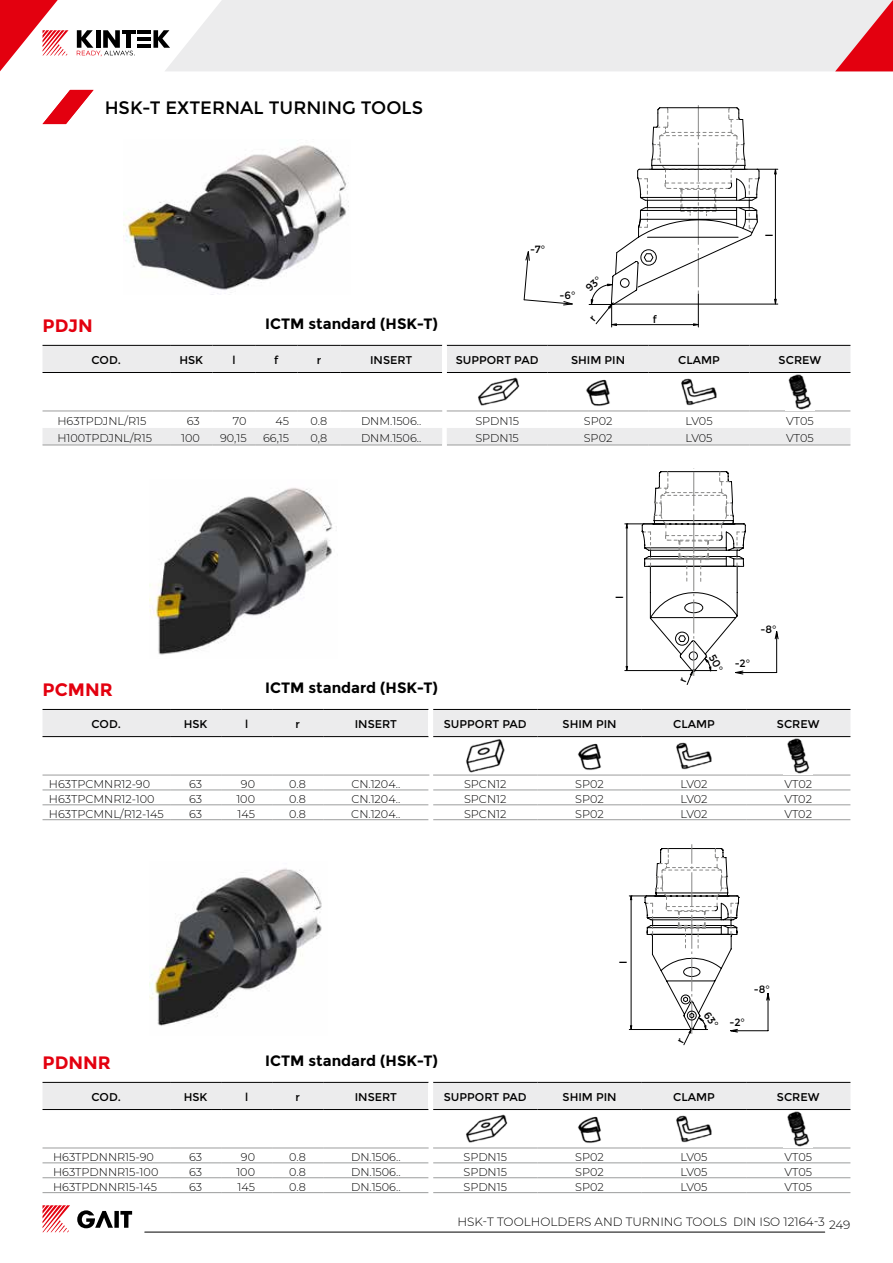
<style>
.page{position:relative;width:893px;height:1263px;background:#fff}
.page>*{position:absolute;margin:0;border:0;box-sizing:border-box;transform-origin:0 0}
.t1{font:18px "Montserrat";color:#000}
.t2{font:700 18px "Montserrat";color:#e3000f}
.t3{font:700 15px "Montserrat";color:#000}
.t4{font:300 12px "Montserrat";color:#000}
.t5{font:300 11.25px "Montserrat";color:#000}
.t6{font:11.25px "Montserrat";color:#000}
.t7{font:10.5px "Montserrat";color:#000}
</style>
<div class="page">
<div style="left:165px;top:0;width:670px;height:71px;background:#ececed"></div>
<svg style="left:835px;top:0;width:58px;height:71px;background:#e7767e"></svg>
<svg style="left:0;top:0;width:69px;height:71px"></svg>
<hr style="left:138px;top:30px;width:13px;height:4px;background:#000">
<hr style="left:138px;top:44px;width:13px;height:4px;background:#000">
<hr style="left:138px;top:37px;width:13px;height:4px;background:#000">
<svg style="left:153px;top:30px;width:17px;height:18px"></svg>
<svg style="left:77px;top:30px;width:58px;height:26px"></svg>
<hr style="left:122px;top:30px;width:13px;height:4px;background:#000">
<hr style="left:145px;top:1232px;width:680px;height:1px;background:#000">
<div style="left:114px;top:1211px;width:5px;height:17px;background:#000"></div>
<svg style="left:120px;top:1211px;width:12px;height:17px"></svg>
<svg style="left:77px;top:1210px;width:36px;height:18px"></svg>
<svg style="left:43px;top:1205px;width:27px;height:27px"></svg>
<img style="left:124px;top:145px;width:225px;height:150px">
<img style="left:149px;top:488px;width:188px;height:167px">
<img style="left:149px;top:868px;width:173px;height:158px">
<svg style="left:43px;top:90px;width:51px;height:34px"></svg>
<svg style="left:523px;top:251px;width:50px;height:55px"></svg>
<hr style="left:625px;top:670px;width:91px;height:1px;background:#000">
<hr style="left:625px;top:524px;width:119px;height:1px;background:#000">
<hr style="left:626px;top:528px;width:1px;height:138px;background:#000">
<svg style="left:625px;top:666px;width:3px;height:6px"></svg>
<svg style="left:625px;top:523px;width:3px;height:6px"></svg>
<hr style="left:629px;top:1029px;width:68px;height:1px;background:#000">
<hr style="left:629px;top:896px;width:108px;height:1px;background:#000">
<hr style="left:631px;top:900px;width:1px;height:126px;background:#000">
<svg style="left:43px;top:345px;width:807px;height:101px"></svg>
<svg style="left:43px;top:709px;width:807px;height:112px"></svg>
<svg style="left:43px;top:1082px;width:807px;height:112px"></svg>
<svg style="left:588px;top:105px;width:190px;height:222px"></svg>
<svg style="left:641px;top:468px;width:138px;height:217px"></svg>
<svg style="left:644px;top:844px;width:126px;height:201px"></svg>
<h1 class="t1" style="left:105px;top:98px;width:320px">HSK-T EXTERNAL TURNING TOOLS</h1>
<h1 class="t2" style="left:43px;top:314px;width:52px">PDJN</h1>
<h2 class="t3" style="left:265px;top:314px;width:174px">ICTM standard (HSK-T)</h2>
<p class="t7" style="left:530px;top:243px;width:17px">-7°</p>
<p class="t7" style="left:560px;top:289px;width:17px">-6°</p>
<p class="t7" style="left:653px;top:313px;width:6px">f</p>
<p class="t7" style="left:763px;top:237px;width:5px;rotate:-90deg">I</p>
<p class="t6" style="left:92px;top:354px;width:31px">COD.</p>
<p class="t6" style="left:179px;top:354px;width:25px">HSK</p>
<p class="t6" style="left:232px;top:354px;width:5px">l</p>
<p class="t6" style="left:274px;top:354px;width:6px">f</p>
<p class="t6" style="left:317px;top:354px;width:6px">r</p>
<p class="t6" style="left:370px;top:354px;width:44px">INSERT</p>
<p class="t6" style="left:456px;top:354px;width:84px">SUPPORT PAD</p>
<p class="t6" style="left:571px;top:354px;width:56px">SHIM PIN</p>
<p class="t6" style="left:678px;top:354px;width:43px">CLAMP</p>
<p class="t6" style="left:779px;top:354px;width:44px">SCREW</p>
<p class="t5" style="left:57px;top:413px;width:91px">H63TPDJNL/R15</p>
<p class="t5" style="left:187px;top:413px;width:15px">63</p>
<p class="t5" style="left:233px;top:413px;width:15px">70</p>
<p class="t5" style="left:276px;top:413px;width:15px">45</p>
<p class="t5" style="left:311px;top:413px;width:18px">0.8</p>
<p class="t5" style="left:361px;top:413px;width:62px">DNM.1506..</p>
<p class="t5" style="left:475px;top:413px;width:45px">SPDN15</p>
<p class="t5" style="left:584px;top:413px;width:30px">SP02</p>
<p class="t5" style="left:685px;top:413px;width:29px">LV05</p>
<p class="t5" style="left:786px;top:413px;width:29px">VT05</p>
<p class="t5" style="left:57px;top:430px;width:96px">H100TPDJNL/R15</p>
<p class="t5" style="left:181px;top:430px;width:20px">100</p>
<p class="t5" style="left:220px;top:430px;width:28px">90,15</p>
<p class="t5" style="left:263px;top:430px;width:28px">66,15</p>
<p class="t5" style="left:311px;top:430px;width:18px">0,8</p>
<p class="t5" style="left:361px;top:430px;width:62px">DNM.1506..</p>
<p class="t5" style="left:475px;top:430px;width:45px">SPDN15</p>
<p class="t5" style="left:584px;top:430px;width:30px">SP02</p>
<p class="t5" style="left:685px;top:430px;width:29px">LV05</p>
<p class="t5" style="left:786px;top:430px;width:29px">VT05</p>
<h1 class="t2" style="left:43px;top:679px;width:72px">PCMNR</h1>
<h2 class="t3" style="left:265px;top:678px;width:174px">ICTM standard (HSK-T)</h2>
<p class="t7" style="left:613px;top:599px;width:5px;rotate:-90deg">I</p>
<p class="t7" style="left:735px;top:657px;width:17px">-2°</p>
<p class="t7" style="left:760px;top:623px;width:18px">-8°</p>
<p class="t6" style="left:92px;top:718px;width:31px">COD.</p>
<p class="t6" style="left:184px;top:718px;width:25px">HSK</p>
<p class="t6" style="left:245px;top:718px;width:5px">l</p>
<p class="t6" style="left:295px;top:718px;width:6px">r</p>
<p class="t6" style="left:355px;top:718px;width:44px">INSERT</p>
<p class="t6" style="left:444px;top:718px;width:84px">SUPPORT PAD</p>
<p class="t6" style="left:563px;top:718px;width:56px">SHIM PIN</p>
<p class="t6" style="left:673px;top:718px;width:43px">CLAMP</p>
<p class="t6" style="left:777px;top:718px;width:44px">SCREW</p>
<p class="t5" style="left:49px;top:776px;width:103px">H63TPCMNR12-90</p>
<p class="t5" style="left:189px;top:776px;width:15px">63</p>
<p class="t5" style="left:241px;top:776px;width:16px">90</p>
<p class="t5" style="left:289px;top:776px;width:18px">0.8</p>
<p class="t5" style="left:351px;top:776px;width:51px">CN.1204..</p>
<p class="t5" style="left:464px;top:776px;width:44px">SPCN12</p>
<p class="t5" style="left:575px;top:776px;width:30px">SP02</p>
<p class="t5" style="left:680px;top:776px;width:29px">LV02</p>
<p class="t5" style="left:784px;top:776px;width:29px">VT02</p>
<p class="t5" style="left:49px;top:791px;width:107px">H63TPCMNR12-100</p>
<p class="t5" style="left:189px;top:791px;width:15px">63</p>
<p class="t5" style="left:236px;top:791px;width:20px">100</p>
<p class="t5" style="left:289px;top:791px;width:18px">0.8</p>
<p class="t5" style="left:351px;top:791px;width:51px">CN.1204..</p>
<p class="t5" style="left:464px;top:791px;width:44px">SPCN12</p>
<p class="t5" style="left:575px;top:791px;width:30px">SP02</p>
<p class="t5" style="left:680px;top:791px;width:29px">LV02</p>
<p class="t5" style="left:784px;top:791px;width:29px">VT02</p>
<p class="t5" style="left:49px;top:806px;width:116px">H63TPCMNL/R12-145</p>
<p class="t5" style="left:189px;top:806px;width:15px">63</p>
<p class="t5" style="left:238px;top:806px;width:19px">145</p>
<p class="t5" style="left:289px;top:806px;width:18px">0.8</p>
<p class="t5" style="left:351px;top:806px;width:51px">CN.1204..</p>
<p class="t5" style="left:464px;top:806px;width:44px">SPCN12</p>
<p class="t5" style="left:575px;top:806px;width:30px">SP02</p>
<p class="t5" style="left:680px;top:806px;width:29px">LV02</p>
<p class="t5" style="left:784px;top:806px;width:29px">VT02</p>
<h1 class="t2" style="left:43px;top:1051px;width:70px">PDNNR</h1>
<h2 class="t3" style="left:265px;top:1051px;width:174px">ICTM standard (HSK-T)</h2>
<p class="t7" style="left:617px;top:964px;width:5px;rotate:-90deg">I</p>
<p class="t7" style="left:729px;top:1016px;width:17px">-2°</p>
<p class="t7" style="left:754px;top:983px;width:18px">-8°</p>
<p class="t6" style="left:92px;top:1091px;width:31px">COD.</p>
<p class="t6" style="left:184px;top:1091px;width:25px">HSK</p>
<p class="t6" style="left:245px;top:1091px;width:5px">l</p>
<p class="t6" style="left:295px;top:1091px;width:6px">r</p>
<p class="t6" style="left:355px;top:1091px;width:44px">INSERT</p>
<p class="t6" style="left:444px;top:1091px;width:84px">SUPPORT PAD</p>
<p class="t6" style="left:563px;top:1091px;width:56px">SHIM PIN</p>
<p class="t6" style="left:673px;top:1091px;width:43px">CLAMP</p>
<p class="t6" style="left:777px;top:1091px;width:44px">SCREW</p>
<p class="t5" style="left:53px;top:1149px;width:102px">H63TPDNNR15-90</p>
<p class="t5" style="left:189px;top:1149px;width:15px">63</p>
<p class="t5" style="left:241px;top:1149px;width:16px">90</p>
<p class="t5" style="left:289px;top:1149px;width:18px">0.8</p>
<p class="t5" style="left:351px;top:1149px;width:51px">DN.1506..</p>
<p class="t5" style="left:464px;top:1149px;width:45px">SPDN15</p>
<p class="t5" style="left:575px;top:1149px;width:30px">SP02</p>
<p class="t5" style="left:680px;top:1149px;width:29px">LV05</p>
<p class="t5" style="left:784px;top:1149px;width:29px">VT05</p>
<p class="t5" style="left:53px;top:1164px;width:107px">H63TPDNNR15-100</p>
<p class="t5" style="left:189px;top:1164px;width:15px">63</p>
<p class="t5" style="left:236px;top:1164px;width:20px">100</p>
<p class="t5" style="left:289px;top:1164px;width:18px">0.8</p>
<p class="t5" style="left:351px;top:1164px;width:51px">DN.1506..</p>
<p class="t5" style="left:464px;top:1164px;width:45px">SPDN15</p>
<p class="t5" style="left:575px;top:1164px;width:30px">SP02</p>
<p class="t5" style="left:680px;top:1164px;width:29px">LV05</p>
<p class="t5" style="left:784px;top:1164px;width:29px">VT05</p>
<p class="t5" style="left:53px;top:1179px;width:106px">H63TPDNNR15-145</p>
<p class="t5" style="left:189px;top:1179px;width:15px">63</p>
<p class="t5" style="left:238px;top:1179px;width:19px">145</p>
<p class="t5" style="left:289px;top:1179px;width:18px">0.8</p>
<p class="t5" style="left:351px;top:1179px;width:51px">DN.1506..</p>
<p class="t5" style="left:464px;top:1179px;width:45px">SPDN15</p>
<p class="t5" style="left:575px;top:1179px;width:30px">SP02</p>
<p class="t5" style="left:680px;top:1179px;width:29px">LV05</p>
<p class="t5" style="left:784px;top:1179px;width:29px">VT05</p>
<p class="t4" style="left:457px;top:1214px;width:369px">HSK-T TOOLHOLDERS AND TURNING TOOLS DIN ISO 12164-3</p>
<p class="t4" style="left:829px;top:1216px;width:23px">249</p>
</div>
